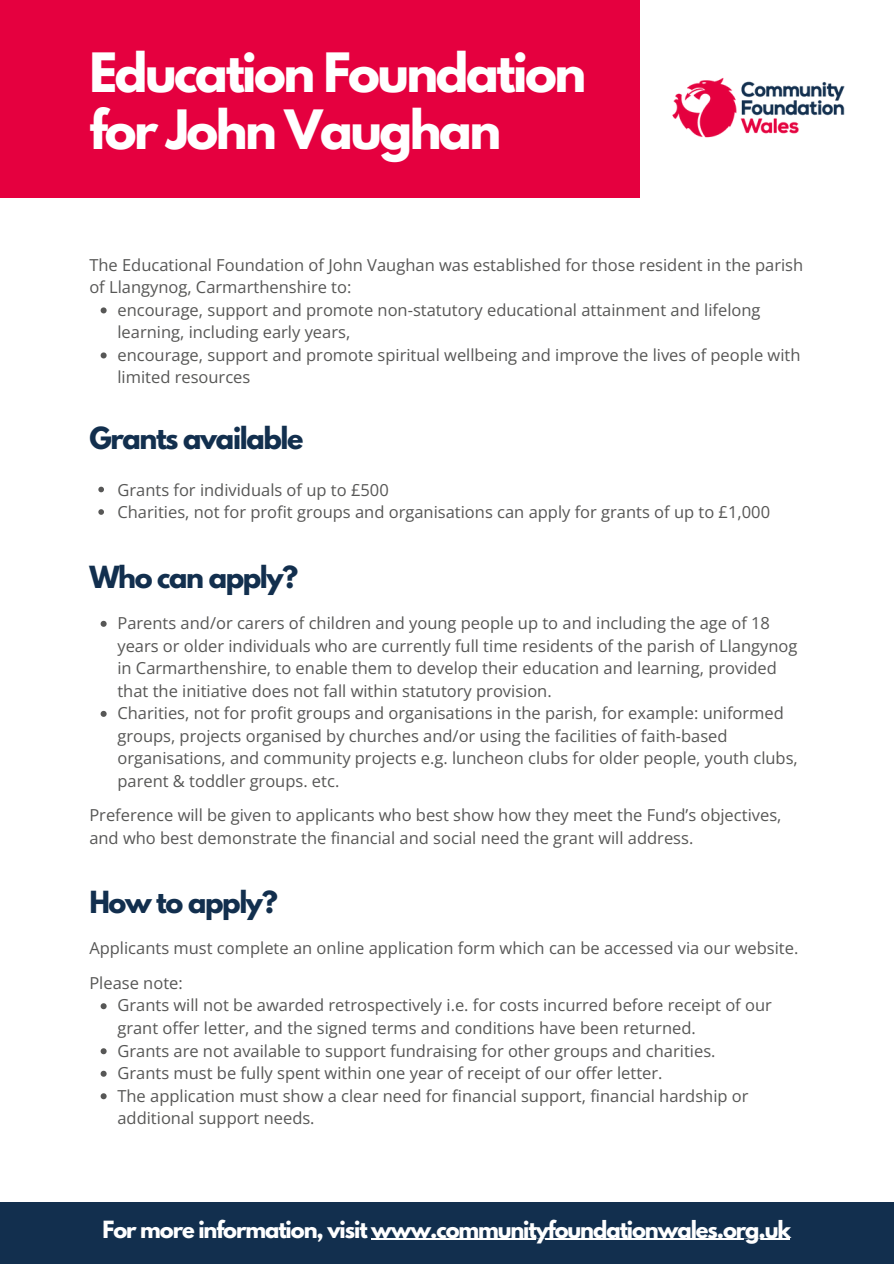
<style>
.page{position:relative;width:894px;height:1264px;background:#fff}
.page>*{position:absolute;margin:0;border:0;box-sizing:border-box;transform-origin:0 0}
.t1{font:700 48px/57.3px "League Spartan";letter-spacing:-.05em;color:#fff}
.t2{font:700 27px "League Spartan";letter-spacing:-.05em;color:#122f4e}
.t3{font:700 21px "League Spartan";letter-spacing:-.05em;color:#fff}
.t4{font:16.5px/22.5px "Open Sans";color:#575756}
</style>
<div class="page">
<div style="left:0;top:1px;width:639px;height:197px;background:#e5003f"></div>
<div style="left:0;top:1201px;width:893px;height:62px;background:#122f4e"></div>
<img style="left:672px;top:78px;width:173px;height:60px">
<svg style="left:101px;top:307px;width:6px;height:6px"></svg>
<svg style="left:101px;top:352px;width:6px;height:6px"></svg>
<svg style="left:98px;top:486px;width:6px;height:6px"></svg>
<svg style="left:98px;top:509px;width:6px;height:6px"></svg>
<svg style="left:101px;top:621px;width:6px;height:6px"></svg>
<svg style="left:101px;top:711px;width:6px;height:6px"></svg>
<svg style="left:101px;top:1003px;width:6px;height:6px"></svg>
<svg style="left:101px;top:1048px;width:6px;height:6px"></svg>
<svg style="left:101px;top:1070px;width:6px;height:6px"></svg>
<svg style="left:101px;top:1093px;width:6px;height:6px"></svg>
<hr style="left:371px;top:1238px;width:418px;height:1px;background:#fff">
<p class="t1" style="left:89px;top:50px;width:498px">Education Foundation for John Vaughan</p>
<p class="t4" style="left:89px;top:253px;width:715px">The Educational Foundation of John Vaughan was established for those resident in the parish of Llangynog, Carmarthenshire to:</p>
<p class="t4" style="left:117px;top:298px;width:644px">encourage, support and promote non-statutory educational attainment and lifelong learning, including early years,</p>
<p class="t4" style="left:117px;top:343px;width:684px">encourage, support and promote spiritual wellbeing and improve the lives of people with limited resources</p>
<h2 class="t2" style="left:89px;top:425px;width:216px">Grants available</h2>
<h2 class="t4" style="left:117px;top:478px;width:273px">Grants for individuals of up to £500</h2>
<p class="t4" style="left:117px;top:500px;width:654px">Charities, not for profit groups and organisations can apply for grants of up to £1,000</p>
<p class="t2" style="left:89px;top:564px;width:210px">Who can apply?</p>
<p class="t4" style="left:117px;top:611px;width:681px">Parents and/or carers of children and young people up to and including the age of 18 years or older individuals who are currently full time residents of the parish of Llangynog in Carmarthenshire, to enable them to develop their education and learning, provided that the initiative does not fall within statutory provision.</p>
<p class="t4" style="left:117px;top:701px;width:681px">Charities, not for profit groups and organisations in the parish, for example: uniformed groups, projects organised by churches and/or using the facilities of faith-based organisations, and community projects e.g. luncheon clubs for older people, youth clubs, parent &amp; toddler groups. etc.</p>
<p class="t4" style="left:89px;top:803px;width:693px">Preference will be given to applicants who best show how they meet the Fund’s objectives, and who best demonstrate the financial and social need the grant will address.</p>
<h2 class="t2" style="left:89px;top:888px;width:190px">How to apply?</h2>
<p class="t4" style="left:89px;top:936px;width:710px">Applicants must complete an online application form which can be accessed via our website.</p>
<p class="t4" style="left:89px;top:971px;width:95px">Please note:</p>
<p class="t4" style="left:117px;top:993px;width:655px">Grants will not be awarded retrospectively i.e. for costs incurred before receipt of our grant offer letter, and the signed terms and conditions have been returned.</p>
<p class="t4" style="left:117px;top:1038px;width:599px">Grants are not available to support fundraising for other groups and charities.</p>
<p class="t4" style="left:117px;top:1061px;width:546px">Grants must be fully spent within one year of receipt of our offer letter.</p>
<p class="t4" style="left:117px;top:1083px;width:632px">The application must show a clear need for financial support, financial hardship or additional support needs.</p>
<h3 class="t3" style="left:103px;top:1218px;width:689px">For more information, visit www.communityfoundationwales.org.uk</h3>
</div>
